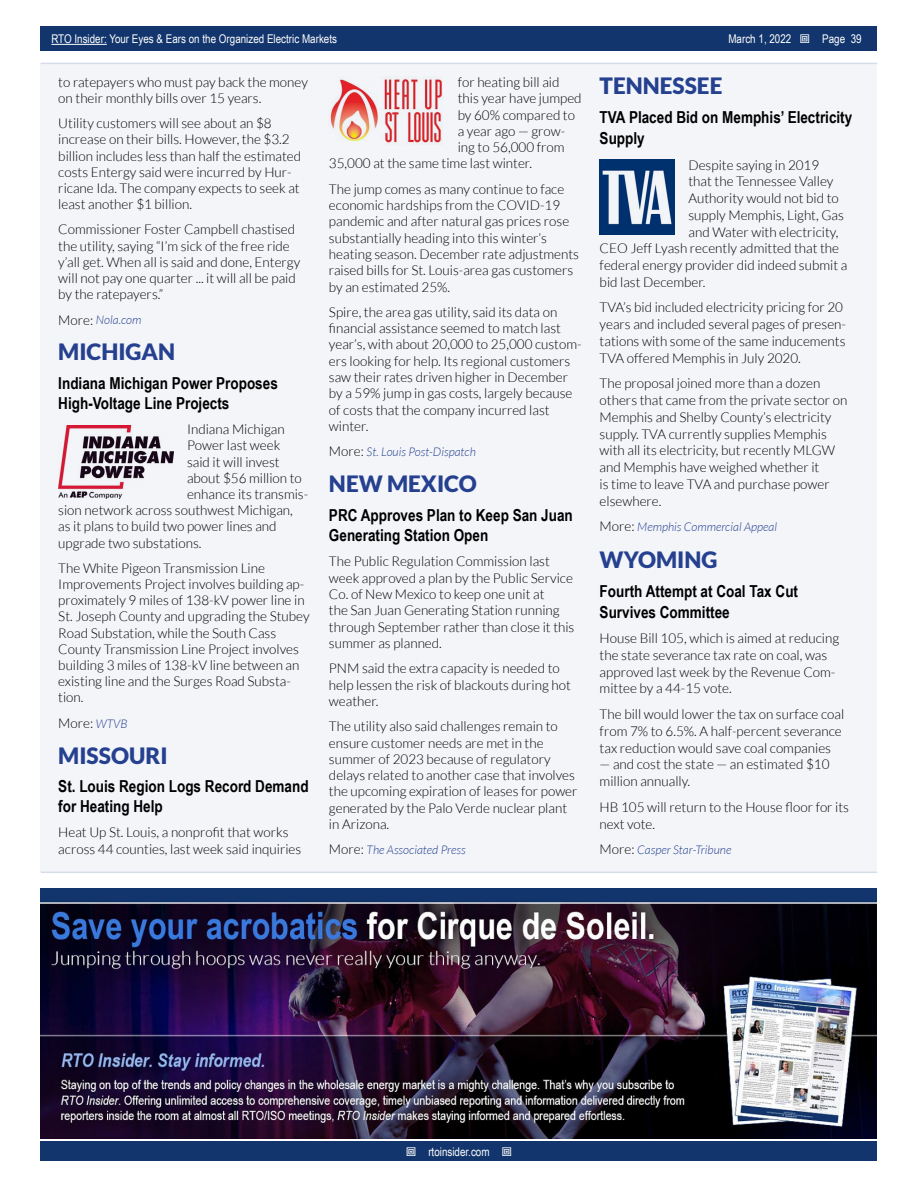
<style>
.page{position:relative;width:918px;height:1188px;background:#fff}
.page>*{position:absolute;margin:0;border:0;box-sizing:border-box;transform-origin:0 0}
.t1{font:900 22.5px "Lato";color:#25408f}
.t2{font:700 16.5px/19.8px "Arial Narrow";color:#000}
.t3{font:300 13.5px/16.4px "Lato";color:#000}
.t4{font:italic 300 12px "Lato";color:#25408f}
.t5{font:12px "Arial Narrow";color:#fff}
.s1{font-style:normal;font-size:13.5px;color:#000}
.s2{font-style:italic;font-size:12px;color:#25408f}
</style>
<div class="page">
<div style="left:41px;top:1142px;width:836px;height:19px;background:#11356c"></div>
<div style="left:41px;top:27px;width:836px;height:24px;background:#11356c"></div>
<hr style="left:51px;top:44px;width:56px;height:1px;background:#fff">
<div style="left:40px;top:63px;width:836px;height:809px;background:#f3f5f9"></div>
<hr style="left:41px;top:63px;width:836px;height:1px;background:#d6deec">
<hr style="left:41px;top:872px;width:836px;height:1px;background:#d6deec">
<img style="left:58px;top:426px;width:116px;height:72px">
<img style="left:330px;top:76px;width:113px;height:69px">
<img style="left:600px;top:159px;width:75px;height:75px">
<img style="left:40px;top:889px;width:836px;height:250px">
<p class="t5" style="left:51px;top:30px;width:287px">RTO Insider: Your Eyes &amp; Ears on the Organized Electric Markets</p>
<p class="t5" style="left:728px;top:30px;width:64px">March 1, 2022</p>
<p class="t5" style="left:822px;top:30px;width:41px">Page 39</p>
<p class="t3" style="left:58px;top:74px;width:251px">to ratepayers who must pay back the money on their monthly bills over 15 years.</p>
<p class="t3" style="left:58px;top:115px;width:244px">Utility customers will see about an $8 increase on their bills. However, the $3.2 billion includes less than half the estimated costs Entergy said were incurred by Hur&shy;ricane Ida. The company expects to seek at least another $1 billion.</p>
<p class="t3" style="left:58px;top:222px;width:244px">Commissioner Foster Campbell chastised the utility, saying “I’m sick of the free ride y’all get. When all is said and done, Entergy will not pay one quarter ... it will all be paid by the ratepayers.”</p>
<p class="t4" style="left:58px;top:314px;width:85px"><span class="s1">More:</span> Nola.com</p>
<h1 class="t1" style="left:58px;top:339px;width:118px">MICHIGAN</h1>
<p class="t2" style="left:58px;top:373px;width:221px">Indiana Michigan Power Proposes<br>High-Voltage Line Projects</p>
<p class="t3" style="left:187px;top:421px;width:99px">Indiana Michigan</p>
<p class="t3" style="left:187px;top:438px;width:95px">Power last week</p>
<p class="t3" style="left:187px;top:454px;width:94px">said it will invest</p>
<p class="t3" style="left:187px;top:470px;width:116px">about $56 million to</p>
<p class="t3" style="left:187px;top:486px;width:123px">enhance its transmis-</p>
<p class="t3" style="left:58px;top:502px;width:236px">sion network across southwest Michigan,</p>
<p class="t3" style="left:58px;top:519px;width:220px">as it plans to build two power lines and</p>
<p class="t3" style="left:58px;top:535px;width:143px">upgrade two substations.</p>
<p class="t3" style="left:58px;top:560px;width:253px">The White Pigeon Transmission Line Improvements Project involves building ap&shy;proximately 9 miles of 138-kV power line in St. Joseph County and upgrading the Stubey Road Substation, while the South Cass County Transmission Line Project involves building 3 miles of 138-kV line between an existing line and the Surges Road Substa&shy;tion.</p>
<p class="t3" style="left:58px;top:715px;width:71px">More: <span class="s2">WTVB</span></p>
<h1 class="t1" style="left:58px;top:742px;width:111px">MISSOURI</h1>
<p class="t2" style="left:58px;top:776px;width:252px">St. Louis Region Logs Record Demand for Heating Help</p>
<p class="t3" style="left:58px;top:825px;width:245px">Heat Up St. Louis, a nonprofit that works across 44 counties, last week said inquiries</p>
<p class="t3" style="left:458px;top:74px;width:103px">for heating bill aid</p>
<p class="t3" style="left:458px;top:90px;width:125px">this year have jumped</p>
<p class="t3" style="left:458px;top:107px;width:119px">by 60% compared to</p>
<p class="t3" style="left:458px;top:123px;width:109px">a year ago — grow-</p>
<p class="t3" style="left:458px;top:139px;width:108px">ing to 56,000 from</p>
<p class="t3" style="left:329px;top:155px;width:203px">35,000 at the same time last winter.</p>
<p class="t3" style="left:329px;top:181px;width:252px">The jump comes as many continue to face economic hardships from the COVID-19 pandemic and after natural gas prices rose substantially heading into this winter’s heating season. December rate adjustments raised bills for St. Louis-area gas customers by an estimated 25%.</p>
<p class="t3" style="left:329px;top:304px;width:254px">Spire, the area gas utility, said its data on financial assistance seemed to match last year’s, with about 20,000 to 25,000 custom&shy;ers looking for help. Its regional customers saw their rates driven higher in December by a 59% jump in gas costs, largely because of costs that the company incurred last winter.</p>
<p class="t4" style="left:329px;top:446px;width:148px"><span class="s1">More:</span> St. Louis Post-Dispatch</p>
<h1 class="t1" style="left:329px;top:471px;width:150px">NEW MEXICO</h1>
<p class="t2" style="left:329px;top:505px;width:245px">PRC Approves Plan to Keep San Juan<br>Generating Station Open</p>
<p class="t3" style="left:329px;top:554px;width:247px">The Public Regulation Commission last week approved a plan by the Public Service Co. of New Mexico to keep one unit at<br>the San Juan Generating Station running through September rather than close it this summer as planned.</p>
<p class="t3" style="left:329px;top:660px;width:243px">PNM said the extra capacity is needed to help lessen the risk of blackouts during hot weather.</p>
<p class="t3" style="left:329px;top:718px;width:250px">The utility also said challenges remain to ensure customer needs are met in the summer of 2023 because of regulatory delays related to another case that involves the upcoming expiration of leases for power generated by the Palo Verde nuclear plant in Arizona.</p>
<p class="t4" style="left:329px;top:844px;width:138px"><span class="s1">More:</span> The Associated Press</p>
<h1 class="t1" style="left:600px;top:73px;width:124px">TENNESSEE</h1>
<p class="t2" style="left:600px;top:107px;width:254px;line-height:20.4px">TVA Placed Bid on Memphis’ Electricity<br>Supply</p>
<p class="t3" style="left:688px;top:157px;width:132px">Despite saying in 2019</p>
<p class="t3" style="left:688px;top:173px;width:146px">that the Tennessee Valley</p>
<p class="t3" style="left:688px;top:190px;width:152px">Authority would not bid to</p>
<p class="t3" style="left:688px;top:207px;width:157px">supply Memphis, Light, Gas</p>
<p class="t3" style="left:688px;top:224px;width:151px">and Water with electricity,</p>
<p class="t3" style="left:600px;top:240px;width:241px">CEO Jeff Lyash recently admitted that the</p>
<p class="t3" style="left:600px;top:257px;width:249px">federal energy provider did indeed submit a</p>
<p class="t3" style="left:600px;top:274px;width:106px">bid last December.</p>
<p class="t3" style="left:600px;top:299px;width:248px;line-height:16.8px">TVA’s bid included electricity pricing for 20 years and included several pages of presen&shy;tations with some of the same inducements TVA offered Memphis in July 2020.</p>
<p class="t3" style="left:600px;top:375px;width:249px;line-height:16.8px">The proposal joined more than a dozen others that came from the private sector on Memphis and Shelby County’s electricity supply. TVA currently supplies Memphis with all its electricity, but recently MLGW and Memphis have weighed whether it<br>is time to leave TVA and purchase power elsewhere.</p>
<p class="t4" style="left:600px;top:521px;width:179px"><span class="s1">More:</span> Memphis Commercial Appeal</p>
<h1 class="t1" style="left:600px;top:546px;width:119px">WYOMING</h1>
<p class="t2" style="left:600px;top:580px;width:200px;line-height:20.4px">Fourth Attempt at Coal Tax Cut<br>Survives Committee</p>
<p class="t3" style="left:600px;top:630px;width:241px;line-height:16.8px">House Bill 105, which is aimed at reducing the state severance tax rate on coal, was approved last week by the Revenue Com&shy;mittee by a 44-15 vote.</p>
<p class="t3" style="left:600px;top:706px;width:246px;line-height:16.8px">The bill would lower the tax on surface coal from 7% to 6.5%. A half-percent severance tax reduction would save coal companies</p>
<p class="t3" style="left:600px;top:756px;width:231px;line-height:16.8px">— and cost the state — an estimated $10 million annually.</p>
<p class="t3" style="left:600px;top:799px;width:251px;line-height:16.8px">HB 105 will return to the House floor for its next vote.</p>
<p class="t4" style="left:600px;top:844px;width:133px"><span class="s1">More:</span> Casper Star-Tribune</p>
<p class="t5" style="left:428px;top:1143px;width:63px">rtoinsider.com</p>
</div>
